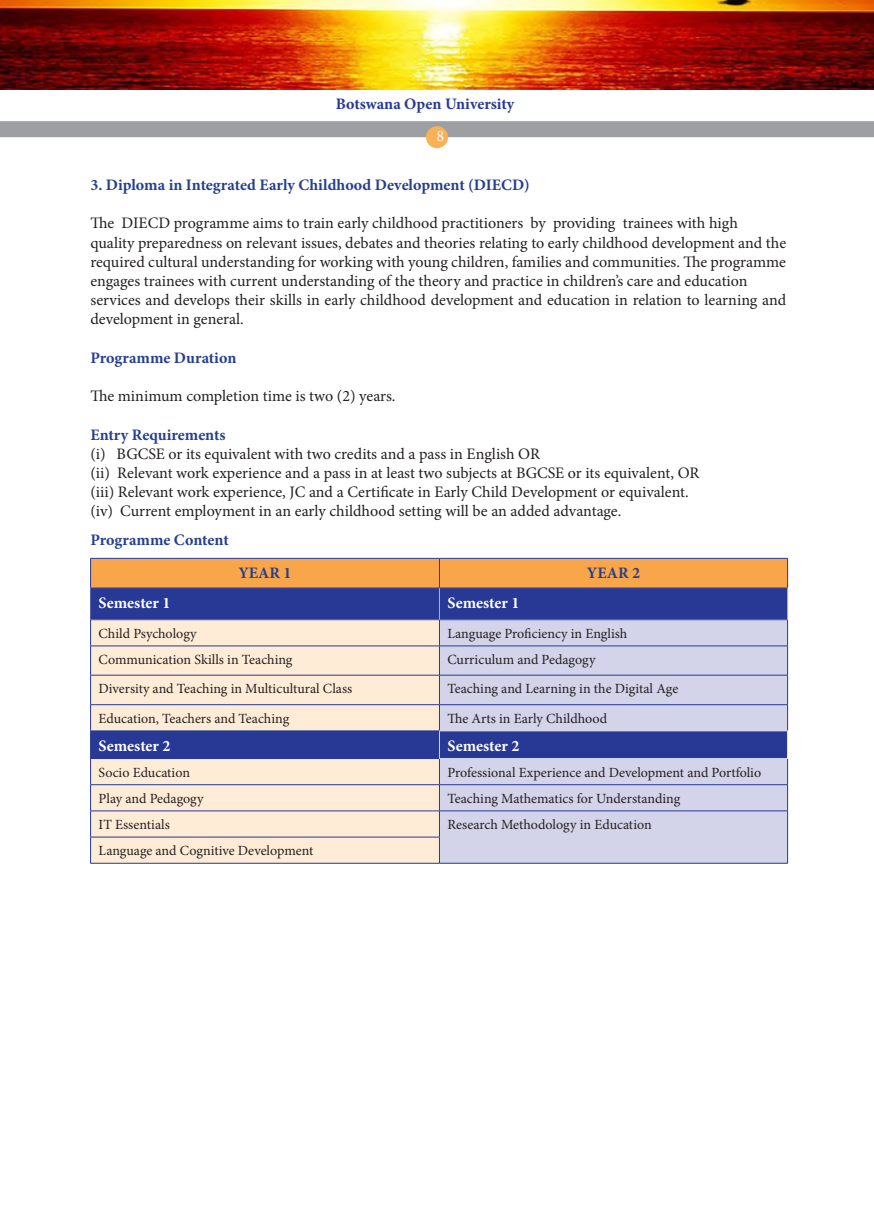
<style>
.page{position:relative;width:874px;height:1225px;background:#fff}
.page>*{position:absolute;margin:0;border:0;box-sizing:border-box;transform-origin:0 0}
.t1{font:16px/19.2px "Minion Pro";color:#231f20;text-align:justify}
.t2{font:700 16px "Minion Pro";color:#253f8e}
.t3{font:700 16px "Minion Pro";letter-spacing:-.005em;color:#fff}
.t4{font:700 16px "Minion Pro";color:#273895}
.t5{font:16px "Minion Pro";color:#fff}
.t6{font:14px "Minion Pro";color:#231f20}
</style>
<div class="page">
<div style="left:0;top:121px;width:873px;height:16px;background:#9d9fa2"></div>
<div style="left:426px;top:126px;width:22px;height:22px;background:#fab056;border-radius:50%"></div>
<img style="left:0;top:0;width:873px;height:89px">
<div style="left:91px;top:588px;width:695px;height:31px;background:#273895"></div>
<svg style="left:91px;top:620px;width:348px;height:243px;background:#e2d5ce"></svg>
<svg style="left:440px;top:620px;width:346px;height:243px;background:#bec0de"></svg>
<hr style="left:439px;top:704px;width:348px;height:1px;background:#273895">
<hr style="left:439px;top:645px;width:348px;height:1px;background:#273895">
<hr style="left:439px;top:675px;width:348px;height:1px;background:#273895">
<hr style="left:439px;top:619px;width:348px;height:1px;background:#4d5a9e">
<hr style="left:439px;top:784px;width:348px;height:1px;background:#273895">
<hr style="left:439px;top:810px;width:348px;height:1px;background:#273895">
<hr style="left:439px;top:863px;width:348px;height:1px;background:#273895">
<hr style="left:90px;top:588px;width:1px;height:31px;background:#4d5a9e">
<hr style="left:90px;top:675px;width:349px;height:1px;background:#273895">
<hr style="left:90px;top:704px;width:349px;height:1px;background:#273895">
<hr style="left:90px;top:784px;width:349px;height:1px;background:#273895">
<hr style="left:90px;top:810px;width:349px;height:1px;background:#273895">
<hr style="left:90px;top:836px;width:349px;height:1px;background:#273895">
<hr style="left:90px;top:863px;width:349px;height:1px;background:#273895">
<hr style="left:90px;top:619px;width:349px;height:1px;background:#4d5a9e">
<hr style="left:90px;top:645px;width:349px;height:1px;background:#273895">
<hr style="left:786px;top:588px;width:1px;height:31px;background:#f9a64a">
<hr style="left:439px;top:588px;width:1px;height:31px;background:#f9a64a">
<svg style="left:439px;top:620px;width:1px;height:243px"></svg>
<svg style="left:786px;top:620px;width:1px;height:243px"></svg>
<hr style="left:90px;top:730px;width:349px;height:1px;background:#273895">
<svg style="left:90px;top:620px;width:1px;height:243px"></svg>
<hr style="left:90px;top:758px;width:349px;height:1px;background:#273895">
<hr style="left:439px;top:730px;width:348px;height:1px;background:#d3d3e9">
<hr style="left:439px;top:758px;width:348px;height:1px;background:#d3d3e9">
<div style="left:90px;top:558px;width:697px;height:30px;background:#f9a64a"></div>
<hr style="left:439px;top:587px;width:348px;height:1px;background:#4d5a9e">
<p class="t4" style="left:335px;top:93px;width:180px">Botswana Open University</p>
<p class="t5" style="left:436px;top:125px;width:9px">8</p>
<p class="t2" style="left:90px;top:173px;width:441px">3. Diploma in Integrated Early Childhood Development (DIECD)</p>
<p class="t1" style="left:90px;top:214px;width:649px">The DIECD programme aims to train early childhood practitioners by providing trainees with high</p>
<p class="t1" style="left:90px;top:233px;width:697px">quality preparedness on relevant issues, debates and theories relating to early childhood development and the required cultural understanding for working with young children, families and communities. The programme engages trainees with current understanding of the theory and practice in children’s care and education</p>
<p class="t1" style="left:90px;top:290px;width:697px">services and develops their skills in early childhood development and education in relation to learning and development in general.</p>
<p class="t2" style="left:90px;top:346px;width:147px">Programme Duration</p>
<p class="t1" style="left:90px;top:386px;width:306px">The minimum completion time is two (2) years.</p>
<p class="t2" style="left:90px;top:423px;width:137px">Entry Requirements</p>
<p class="t1" style="left:90px;top:444px;width:451px">(i) BGCSE or its equivalent with two credits and a pass in English OR</p>
<p class="t1" style="left:90px;top:463px;width:610px">(ii) Relevant work experience and a pass in at least two subjects at BGCSE or its equivalent, OR</p>
<p class="t1" style="left:90px;top:482px;width:599px">(iii) Relevant work experience, JC and a Certificate in Early Child Development or equivalent.</p>
<p class="t1" style="left:90px;top:502px;width:532px">(iv) Current employment in an early childhood setting will be an added advantage.</p>
<p class="t2" style="left:90px;top:529px;width:140px">Programme Content</p>
<p class="t2" style="left:238px;top:561px;width:55px">YEAR 1</p>
<p class="t2" style="left:586px;top:561px;width:55px">YEAR 2</p>
<p class="t3" style="left:98px;top:591px;width:73px">Semester 1</p>
<p class="t3" style="left:447px;top:591px;width:73px">Semester 1</p>
<p class="t6" style="left:98px;top:624px;width:100px">Child Psychology</p>
<p class="t6" style="left:447px;top:624px;width:181px">Language Proficiency in English</p>
<p class="t6" style="left:98px;top:650px;width:195px">Communication Skills in Teaching</p>
<p class="t6" style="left:447px;top:650px;width:149px">Curriculum and Pedagogy</p>
<p class="t6" style="left:98px;top:679px;width:255px">Diversity and Teaching in Multicultural Class</p>
<p class="t6" style="left:447px;top:679px;width:232px">Teaching and Learning in the Digital Age</p>
<p class="t6" style="left:98px;top:709px;width:192px">Education, Teachers and Teaching</p>
<p class="t6" style="left:447px;top:709px;width:161px">The Arts in Early Childhood</p>
<p class="t3" style="left:98px;top:734px;width:73px">Semester 2</p>
<p class="t3" style="left:447px;top:734px;width:73px">Semester 2</p>
<p class="t6" style="left:98px;top:763px;width:93px">Socio Education</p>
<p class="t6" style="left:447px;top:763px;width:315px">Professional Experience and Development and Portfolio</p>
<p class="t6" style="left:98px;top:789px;width:106px">Play and Pedagogy</p>
<p class="t6" style="left:447px;top:789px;width:234px">Teaching Mathematics for Understanding</p>
<p class="t6" style="left:98px;top:815px;width:73px">IT Essentials</p>
<p class="t6" style="left:447px;top:815px;width:206px">Research Methodology in Education</p>
<p class="t6" style="left:98px;top:841px;width:216px">Language and Cognitive Development</p>
</div>
